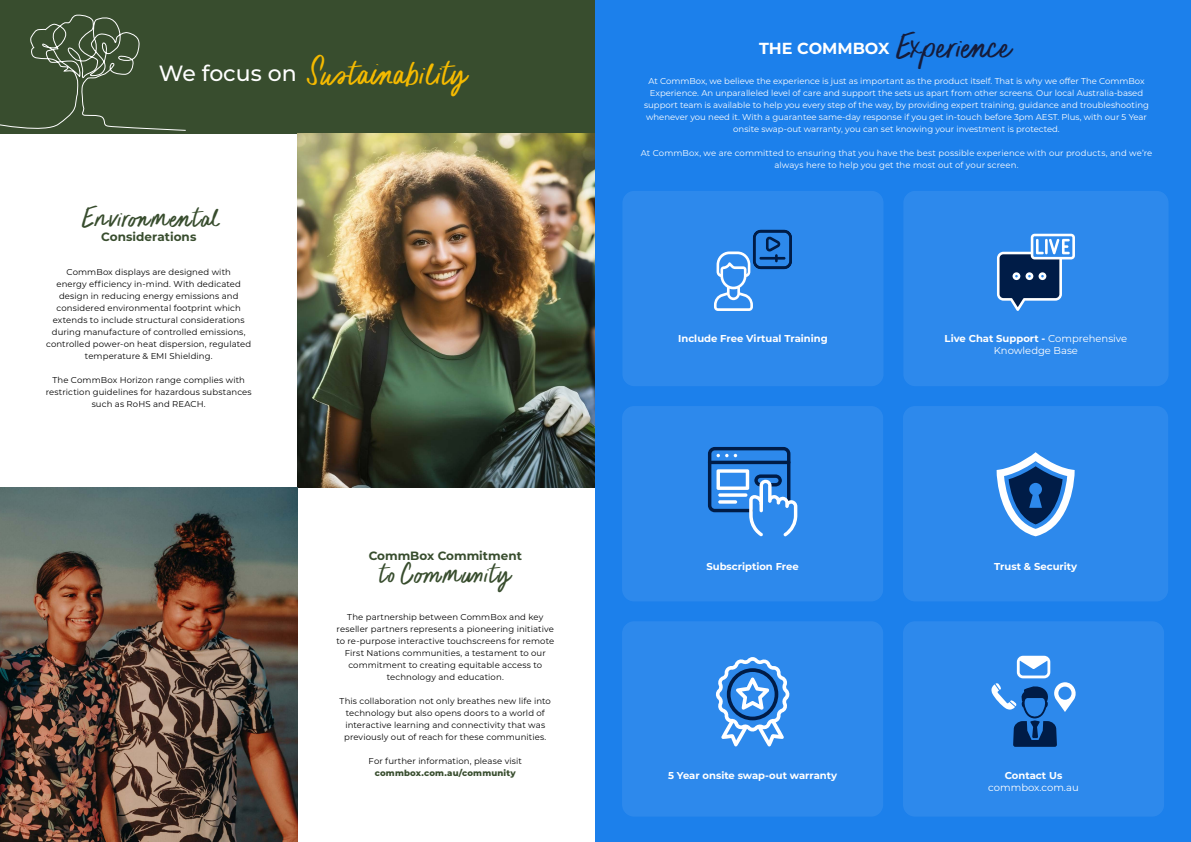
<style>
.page{position:relative;width:1191px;height:842px;background:#fff}
.page>*{position:absolute;margin:0;border:0;box-sizing:border-box;transform-origin:0 0}
.t1{font:48px "Oranges And Lemons Script Up";color:#f5ba00}
.t2{font:48px "Oranges And Lemons Script Up";color:#151c3b}
.t3{font:39px "Oranges And Lemons Script Up";letter-spacing:.03em;color:#384d2e}
.t4{font:700 16px "Montserrat";color:#fff}
.t5{font:700 12px "Montserrat";color:#384d2e}
.t6{font:700 10px "Montserrat";color:#fff}
.t7{font:10px/12px "Montserrat";color:#fff;text-align:center}
.t8{font:8.5px/12px "Montserrat";letter-spacing:.01em;color:#000;text-align:center}
.t9{font:8.5px/12px "Montserrat";color:#fff;text-align:center}
.t10{font:800 8.5px "Montserrat";letter-spacing:.025em;color:#384d2e}
.s1{font-family:"Montserrat";font-weight:500;font-size:22px;color:#fff}
.s2{font-weight:700}
</style>
<div class="page">
<div style="left:0;top:0;width:595px;height:134px;background:#384d2e"></div>
<img style="left:298px;top:134px;width:297px;height:354px">
<img style="left:0;top:488px;width:298px;height:354px">
<svg style="left:0;top:14px;width:186px;height:117px"></svg>
<div style="left:595px;top:0;width:596px;height:842px;background:#1c80eb"></div>
<div style="left:622px;top:406px;width:261px;height:195px;background:#2d89ec;border-radius:12px"></div>
<svg style="left:708px;top:447px;width:89px;height:89px"></svg>
<div style="left:903px;top:406px;width:265px;height:195px;background:#2d89ec;border-radius:12px"></div>
<svg style="left:996px;top:452px;width:78px;height:84px"></svg>
<div style="left:903px;top:191px;width:265px;height:195px;background:#2d89ec;border-radius:12px"></div>
<svg style="left:997px;top:234px;width:78px;height:77px"></svg>
<div style="left:622px;top:191px;width:261px;height:195px;background:#2d89ec;border-radius:12px"></div>
<svg style="left:714px;top:230px;width:78px;height:81px"></svg>
<div style="left:622px;top:621px;width:261px;height:196px;background:#2d89ec;border-radius:12px"></div>
<svg style="left:715px;top:657px;width:75px;height:90px"></svg>
<div style="left:903px;top:621px;width:261px;height:196px;background:#2d89ec;border-radius:12px"></div>
<svg style="left:991px;top:656px;width:85px;height:91px"></svg>
<h1 class="t1" style="left:159px;top:51px;width:309px"><span class="s1">We focus on</span> Sustainability</h1>
<h2 class="t3" style="left:83px;top:199px;width:140px">Environmental</h2>
<h3 class="t5" style="left:101px;top:228px;width:97px">Considerations</h3>
<p class="t8" style="left:46px;top:266px;width:207px">CommBox displays are designed with<br>energy efficiency in-mind. With dedicated design in reducing energy emissions and considered environmental footprint which extends to include structural considerations during manufacture of controlled emissions, controlled power-on heat dispersion, regulated temperature &amp; EMI Shielding.</p>
<p class="t8" style="left:46px;top:374px;width:207px">The CommBox Horizon range complies with restriction guidelines for hazardous substances such as RoHS and REACH.</p>
<h3 class="t5" style="left:369px;top:547px;width:155px">CommBox Commitment</h3>
<h2 class="t3" style="left:380px;top:556px;width:133px">to Community</h2>
<p class="t8" style="left:336px;top:610px;width:219px">The partnership between CommBox and key reseller partners represents a pioneering initiative to re-purpose interactive touchscreens for remote First Nations communities, a testament to our commitment to creating equitable access to technology and education.</p>
<p class="t8" style="left:340px;top:694px;width:213px">This collaboration not only breathes new life into technology but also opens doors to a world of interactive learning and connectivity that was previously out of reach for these communities.</p>
<p class="t8" style="left:368px;top:754px;width:155px">For further information, please visit</p>
<p class="t10" style="left:375px;top:767px;width:142px">commbox.com.au/community</p>
<h3 class="t4" style="left:759px;top:37px;width:132px">THE COMMBOX</h3>
<h1 class="t2" style="left:896px;top:24px;width:116px">Experience</h1>
<p class="t9" style="left:644px;top:75px;width:506px">At CommBox, we believe the experience is just as important as the product itself. That is why we offer The CommBox Experience. An unparalleled level of care and support the sets us apart from other screens. Our local Australia-based support team is available to help you every step of the way, by providing expert training, guidance and troubleshooting whenever you need it. With a guarantee same-day response if you get in-touch before 3pm AEST. Plus, with our 5 Year onsite swap-out warranty, you can set knowing your investment is protected.</p>
<p class="t9" style="left:641px;top:147px;width:513px">At CommBox, we are committed to ensuring that you have the best possible experience with our products, and we’re always here to help you get the most out of your screen.</p>
<p class="t6" style="left:678px;top:331px;width:151px">Include Free Virtual Training</p>
<p class="t7" style="left:944px;top:332px;width:184px"><span class="s2">Live Chat Support -</span> Comprehensive<br>Knowledge Base</p>
<p class="t6" style="left:706px;top:559px;width:94px">Subscription Free</p>
<p class="t6" style="left:994px;top:559px;width:84px">Trust &amp; Security</p>
<p class="t6" style="left:668px;top:769px;width:170px">5 Year onsite swap-out warranty</p>
<p class="t6" style="left:1004px;top:769px;width:59px">Contact Us</p>
<p class="t7" style="left:988px;top:781px;width:92px">commbox.com.au</p>
</div>
